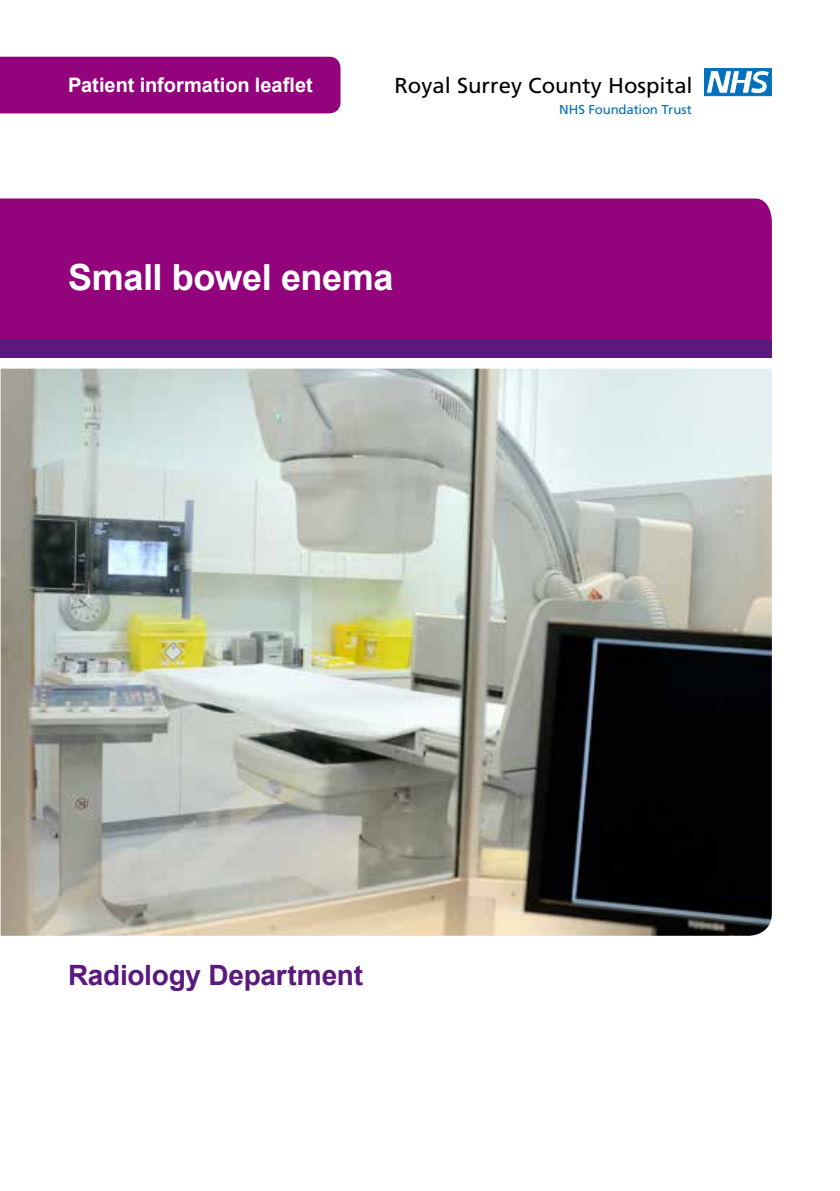
<style>
.page{position:relative;width:840px;height:1191px;background:#fff}
.page>*{position:absolute;margin:0;border:0;box-sizing:border-box;transform-origin:0 0}
.t1{font:700 36px "Arial";letter-spacing:-.01em;color:#fff}
.t2{font:700 28px "Arial";letter-spacing:-.01em;color:#5b187d}
.t3{font:21.6px "Frutiger";color:#000}
.t4{font:700 20px "Arial";color:#fff}
.t5{font:12.8px "Frutiger";letter-spacing:-.015em;color:#0071bc}
</style>
<div class="page">
<div style="left:0;top:57px;width:340px;height:56px;background:#92037c"></div>
<div style="left:0;top:198px;width:771px;height:142px;background:#92037c"></div>
<div style="left:0;top:340px;width:771px;height:17px;background:#5b187d"></div>
<svg style="left:704px;top:68px;width:67px;height:29px"></svg>
<img style="left:1px;top:369px;width:770px;height:566px">
<p class="t4" style="left:68px;top:72px;width:246px">Patient information leaflet</p>
<p class="t3" style="left:394px;top:73px;width:299px">Royal Surrey County Hospital</p>
<p class="t5" style="left:559px;top:102px;width:134px">NHS Foundation Trust</p>
<h1 class="t1" style="left:68px;top:254px;width:327px">Small bowel enema</h1>
<p class="t2" style="left:68px;top:956px;width:296px">Radiology Department</p>
</div>
